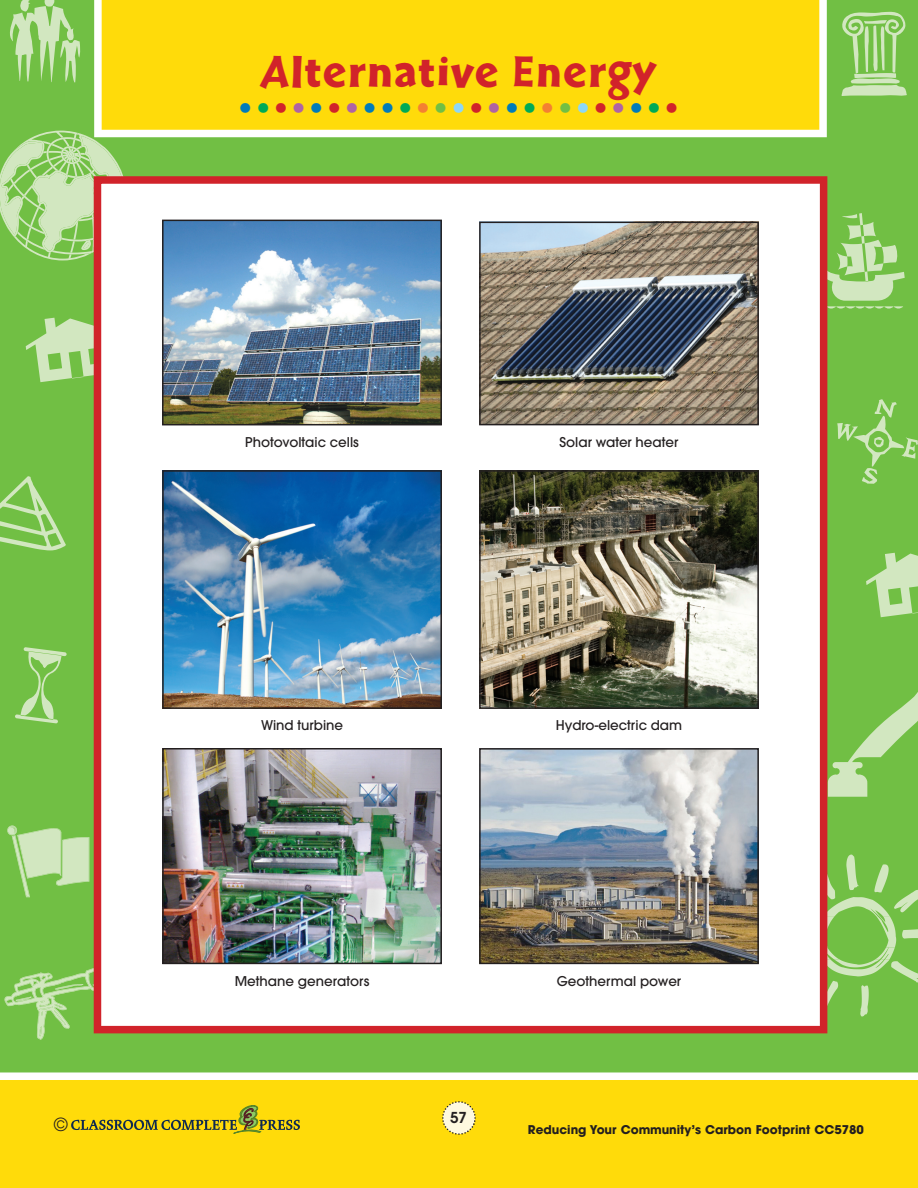
<style>
.page{position:relative;width:918px;height:1188px;background:#fff}
.page>*{position:absolute;margin:0;border:0;box-sizing:border-box;transform-origin:0 0}
.t1{font:46.5px "Cal Sans Heavy KA";letter-spacing:.04em;color:#d1232a}
.t2{font:700 42px "Futura";color:#007bba}
.t3{font:18px "Avant Garde";color:#231f20}
.t4{font:600 15px "Avant Garde";color:#231f20}
.t5{font:500 13.35px "Avant Garde";color:#231f20}
.t6{font:700 12px "Avant Garde";color:#231f20}
.s1{color:#00aa56}
.s2{color:#d1232a}
.s3{color:#af63a5}
.s4{color:#f48032}
.s5{color:#71bf44}
.s6{color:#8dd7f7}
</style>
<div class="page">
<div style="left:0;top:1080px;width:918px;height:108px;background:#ffdb0a"></div>
<svg style="left:442px;top:1101px;width:34px;height:34px"></svg>
<svg style="left:71px;top:1105px;width:229px;height:29px"></svg>
<div style="left:0;top:0;width:918px;height:1073px;background:#71bf44"></div>
<svg style="left:0;top:476px;width:66px;height:74px;background:#8ac964"></svg>
<svg style="left:26px;top:318px;width:68px;height:64px;background:#aad58d"></svg>
<svg style="left:841px;top:12px;width:66px;height:84px;background:#99cf77"></svg>
<svg style="left:7px;top:0;width:74px;height:82px;background:#99cf78"></svg>
<svg style="left:7px;top:825px;width:82px;height:72px;background:#a6d588"></svg>
<svg style="left:837px;top:399px;width:81px;height:85px;background:#80c557"></svg>
<svg style="left:827px;top:213px;width:78px;height:96px;background:#98ce75"></svg>
<svg style="left:15px;top:647px;width:52px;height:76px;background:#8bc965"></svg>
<svg style="left:4px;top:965px;width:114px;height:75px;background:#88c760"></svg>
<svg style="left:0;top:131px;width:126px;height:129px;background:#a5d486"></svg>
<svg style="left:866px;top:553px;width:52px;height:64px;background:#a8d58a"></svg>
<svg style="left:828px;top:676px;width:90px;height:121px;background:#89c963"></svg>
<svg style="left:827px;top:855px;width:91px;height:162px;background:#85c65e"></svg>
<img style="left:94px;top:176px;width:733px;height:857px">
<svg style="left:94px;top:0;width:733px;height:137px;background:#fedd1b"></svg>
<h1 class="t1" style="left:261px;top:55px;width:396px">Alternative Energy</h1>
<h2 class="t2" style="left:238px;top:77px;width:442px">.<span class="s1">.</span><span class="s2">.</span><span class="s3">.</span>.<span class="s2">.</span><span class="s3">.</span>..<span class="s1">.</span><span class="s4">.</span><span class="s5">.</span><span class="s6">.</span><span class="s2">.</span><span class="s3">.</span>.<span class="s1">.</span><span class="s4">.</span><span class="s5">.</span><span class="s6">.</span><span class="s2">.</span><span class="s3">.</span>.<span class="s1">.</span><span class="s2">.</span></h2>
<p class="t5" style="left:245px;top:437px;width:115px">Photovoltaic cells</p>
<p class="t5" style="left:560px;top:437px;width:120px">Solar water heater</p>
<p class="t5" style="left:261px;top:720px;width:84px">Wind turbine</p>
<p class="t5" style="left:556px;top:720px;width:128px">Hydro-electric dam</p>
<p class="t5" style="left:235px;top:976px;width:136px">Methane generators</p>
<p class="t5" style="left:557px;top:976px;width:126px">Geothermal power</p>
<p class="t4" style="left:450px;top:1111px;width:18px">57</p>
<h3 class="t3" style="left:54px;top:1118px;width:15px">©</h3>
<p class="t6" style="left:528px;top:1125px;width:338px">Reducing Your Community’s Carbon Footprint CC5780</p>
</div>
